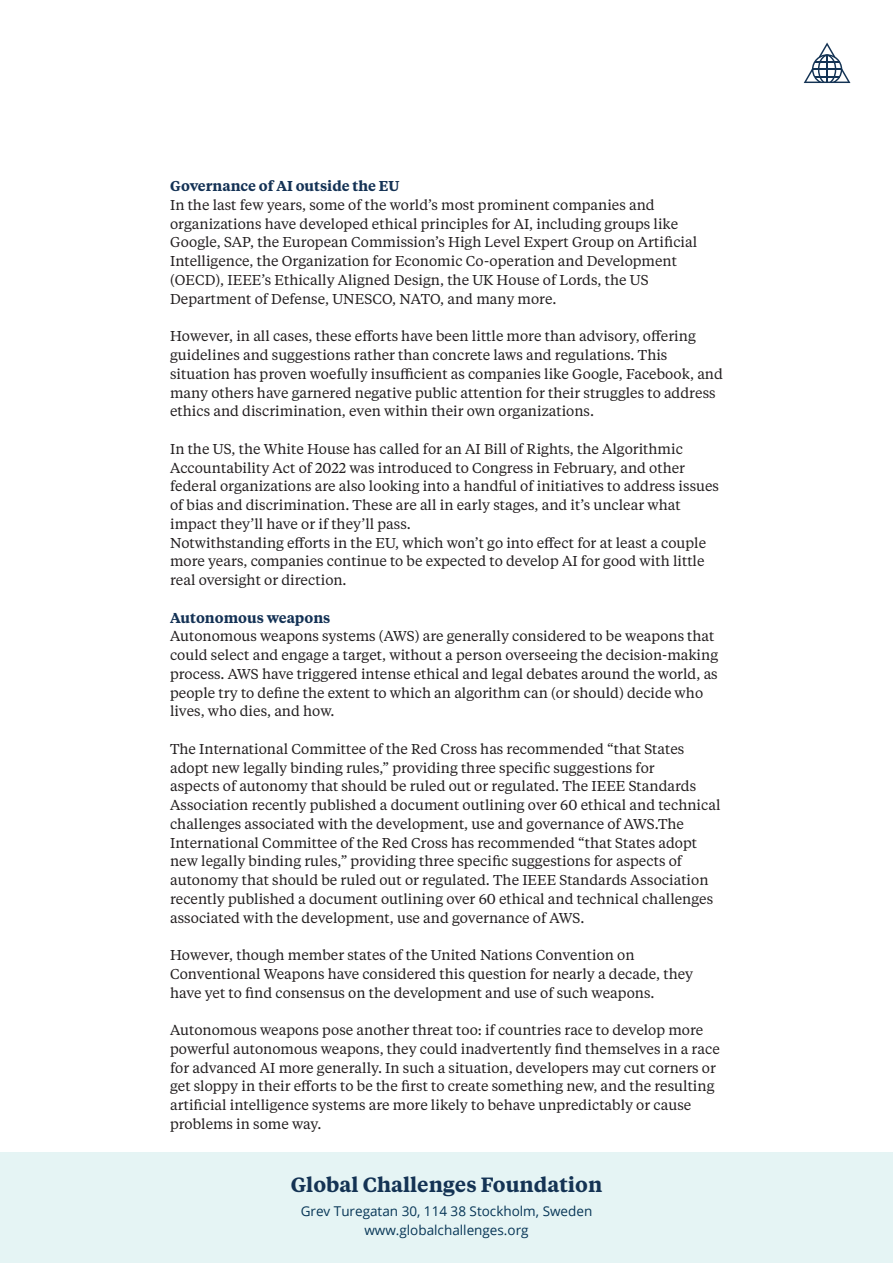
<style>
.page{position:relative;width:893px;height:1263px;background:#fff}
.page>*{position:absolute;margin:0;border:0;box-sizing:border-box;transform-origin:0 0}
.Fact_box_heading_cop{font:600 20.55px "Tiempos Text";color:#143354}
.t1{font:14.25px/18.8px "Tiempos Text";color:#231f20}
.t2{font:600 14.25px "Tiempos Text";color:#143255}
.Fact_box_body_copy{font:13.5px/19.5px "Open Sans";color:#063556;text-align:center}
</style>
<div class="page">
<svg style="left:804px;top:43px;width:46px;height:40px"></svg>
<div style="left:0;top:1152px;width:893px;height:111px;background:#e5f4f4"></div>
<p class="t2" style="left:170px;top:176px;width:231px">Governance of AI outside the EU</p>
<p class="t1" style="left:170px;top:195px;width:529px">In the last few years, some of the world’s most prominent companies and organizations have developed ethical principles for AI, including groups like Google, SAP, the European Commission’s High Level Expert Group on Artificial Intelligence, the Organization for Economic Co-operation and Development (OECD), IEEE’s Ethically Aligned Design, the UK House of Lords, the US Department of Defense, UNESCO, NATO, and many more.</p>
<p class="t1" style="left:170px;top:326px;width:554px">However, in all cases, these efforts have been little more than advisory, offering guidelines and suggestions rather than concrete laws and regulations. This situation has proven woefully insufficient as companies like Google, Facebook, and many others have garnered negative public attention for their struggles to address ethics and discrimination, even within their own organizations.</p>
<p class="t1" style="left:170px;top:439px;width:550px">In the US, the White House has called for an AI Bill of Rights, the Algorithmic Accountability Act of 2022 was introduced to Congress in February, and other federal organizations are also looking into a handful of initiatives to address issues of bias and discrimination. These are all in early stages, and it’s unclear what impact they’ll have or if they’ll pass.</p>
<p class="t1" style="left:170px;top:532px;width:538px;text-align:justify">Notwithstanding efforts in the EU, which won’t go into effect for at least a couple more years, companies continue to be expected to develop AI for good with little real oversight or direction.</p>
<p class="t2" style="left:170px;top:607px;width:162px">Autonomous weapons</p>
<p class="t1" style="left:170px;top:626px;width:549px">Autonomous weapons systems (AWS) are generally considered to be weapons that could select and engage a target, without a person overseeing the decision-making process. AWS have triggered intense ethical and legal debates around the world, as people try to define the extent to which an algorithm can (or should) decide who lives, who dies, and how.</p>
<p class="t1" style="left:170px;top:739px;width:552px">The International Committee of the Red Cross has recommended “that States adopt new legally binding rules,” providing three specific suggestions for<br>aspects of autonomy that should be ruled out or regulated. The IEEE Standards Association recently published a document outlining over 60 ethical and technical challenges associated with the development, use and governance of AWS.The International Committee of the Red Cross has recommended “that States adopt new legally binding rules,” providing three specific suggestions for aspects of autonomy that should be ruled out or regulated. The IEEE Standards Association recently published a document outlining over 60 ethical and technical challenges associated with the development, use and governance of AWS.</p>
<p class="t1" style="left:170px;top:945px;width:525px">However, though member states of the United Nations Convention on<br>Conventional Weapons have considered this question for nearly a decade, they have yet to find consensus on the development and use of such weapons.</p>
<p class="t1" style="left:170px;top:1020px;width:551px">Autonomous weapons pose another threat too: if countries race to develop more powerful autonomous weapons, they could inadvertently find themselves in a race for advanced AI more generally. In such a situation, developers may cut corners or get sloppy in their efforts to be the first to create something new, and the resulting artificial intelligence systems are more likely to behave unpredictably or cause problems in some way.</p>
<p class="Fact_box_heading_cop" style="left:291px;top:1171px;width:313px">Global Challenges Foundation</p>
<p class="Fact_box_body_copy" style="left:301px;top:1200px;width:293px">Grev Turegatan 30, 114 38 Stockholm, Sweden www.globalchallenges.org</p>
</div>
